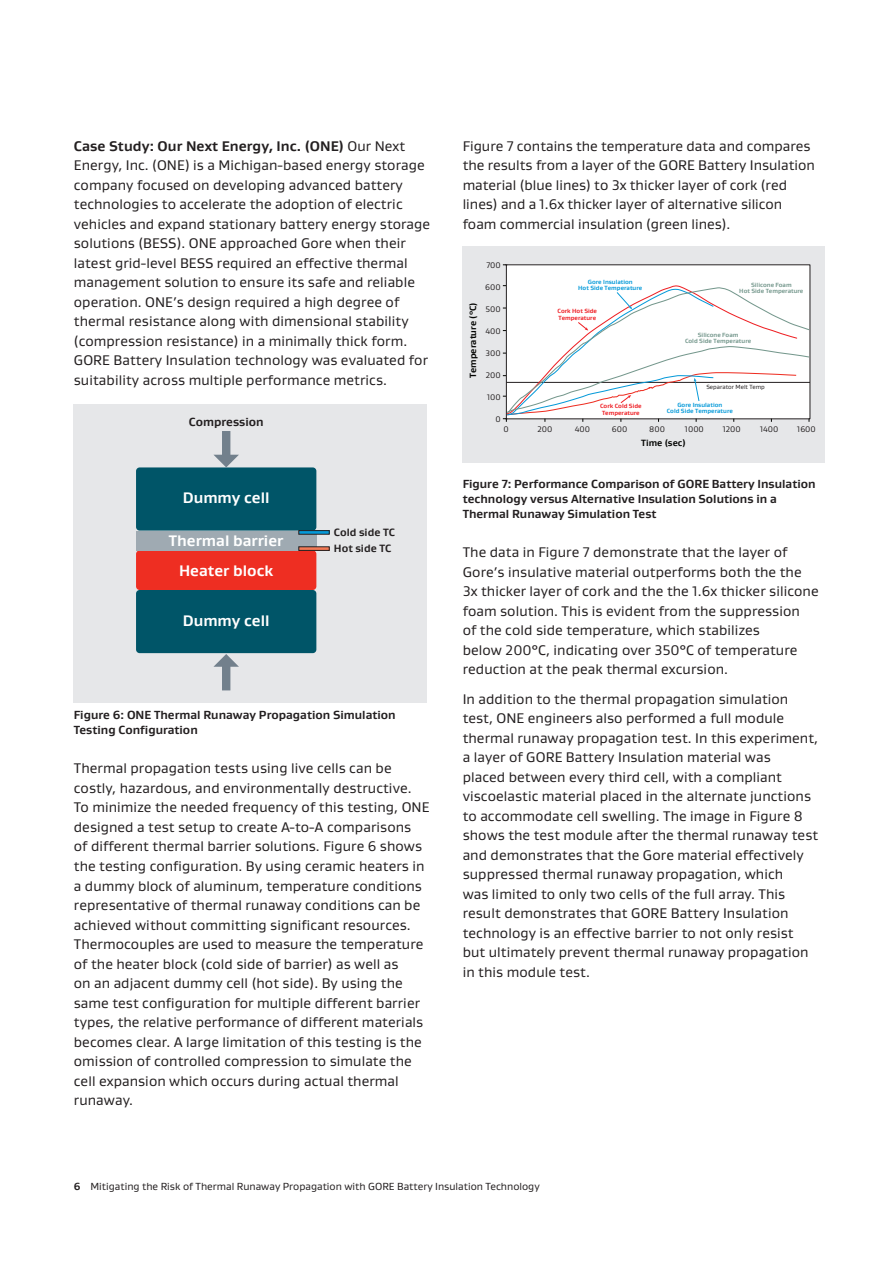
<style>
.page{position:relative;width:893px;height:1263px;background:#fff}
.page>*{position:absolute;margin:0;border:0;box-sizing:border-box;transform-origin:0 0}
.t1{font:700 15.6px "Gore Gustan";color:#fff}
.Body_Text_9_5_13{font:14.25px/19.5px "Gore Gustan";letter-spacing:.005em;color:#231f20}
.figure_numbers{font:700 12px/15px "Gore Gustan";color:#231f20}
.t2{font:700 10.8px/16.4px "Gore Gustan";color:#231f20}
.Legal_Text_7_8_5{font:10.5px "Gore Gustan";color:#231f20}
.t3{font:700 9.3px "Gore Gustan";color:#040503}
.t4{font:8.25px "Gore Gustan";color:#231f20}
.t5{font:700 6.15px/6.1px "Gore Gustan";letter-spacing:-.005em;color:#069ad9;text-align:center}
.t6{font:700 6.15px/6.1px "Gore Gustan";letter-spacing:-.005em;color:#74978c;text-align:center}
.t7{font:700 6.15px/6.1px "Gore Gustan";letter-spacing:-.005em;color:#ee1d23}
.t8{font:6.15px "Gore Gustan";color:#231f20}
.s1{font-weight:700}
</style>
<div class="page">
<div style="left:463px;top:246px;width:362px;height:216px;background:#e6e7e9"></div>
<div style="left:506px;top:265px;width:304px;height:154px;background:#fff"></div>
<svg style="left:503px;top:285px;width:307px;height:137px"></svg>
<div style="left:74px;top:404px;width:353px;height:299px;background:#e6e7e9"></div>
<div style="left:136px;top:467px;width:180px;height:64px;background:#005568;border-radius:4px"></div>
<div style="left:136px;top:590px;width:180px;height:63px;background:#005568;border-radius:4px"></div>
<div style="left:136px;top:550px;width:180px;height:40px;background:#ee2e22;border-radius:4px"></div>
<div style="left:136px;top:531px;width:180px;height:19px;background:#9faab2"></div>
<div style="left:222px;top:665px;width:8px;height:25px;background:#72808c"></div>
<svg style="left:213px;top:654px;width:26px;height:13px"></svg>
<div style="left:222px;top:431px;width:8px;height:25px;background:#72808c"></div>
<svg style="left:214px;top:455px;width:25px;height:12px"></svg>
<div style="left:299px;top:530px;width:30px;height:4px;border:1px solid #231f20"></div>
<p class="Body_Text_9_5_13" style="left:74px;top:136px;width:358px"><span class="s1">Case Study: Our Next Energy, Inc. (ONE)</span> Our Next Energy, Inc. (ONE) is a Michigan-based energy storage company focused on developing advanced battery technologies to accelerate the adoption of electric vehicles and expand stationary battery energy storage solutions (BESS). ONE approached Gore when their latest grid-level BESS required an effective thermal management solution to ensure its safe and reliable operation. ONE’s design required a high degree of thermal resistance along with dimensional stability (compression resistance) in a minimally thick form.<br>GORE Battery Insulation technology was evaluated for suitability across multiple performance metrics.</p>
<p class="figure_numbers" style="left:189px;top:414px;width:76px">Compression</p>
<p class="t1" style="left:183px;top:487px;width:88px">Dummy cell</p>
<p class="t1" style="left:169px;top:530px;width:116px">Thermal barrier</p>
<p class="t1" style="left:179px;top:560px;width:96px">Heater block</p>
<p class="t1" style="left:183px;top:611px;width:88px">Dummy cell</p>
<p class="t2" style="left:334px;top:524px;width:63px">Cold side TC<br>Hot side TC</p>
<p class="figure_numbers" style="left:74px;top:707px;width:323px">Figure 6: ONE Thermal Runaway Propagation Simulation<br>Testing Configuration</p>
<p class="Body_Text_9_5_13" style="left:74px;top:758px;width:357px">Thermal propagation tests using live cells can be costly, hazardous, and environmentally destructive.<br>To minimize the needed frequency of this testing, ONE designed a test setup to create A-to-A comparisons<br>of different thermal barrier solutions. Figure 6 shows the testing configuration. By using ceramic heaters in a dummy block of aluminum, temperature conditions representative of thermal runaway conditions can be achieved without committing significant resources.<br>Thermocouples are used to measure the temperature of the heater block (cold side of barrier) as well as<br>on an adjacent dummy cell (hot side). By using the same test configuration for multiple different barrier types, the relative performance of different materials becomes clear. A large limitation of this testing is the omission of controlled compression to simulate the cell expansion which occurs during actual thermal runaway.</p>
<p class="Body_Text_9_5_13" style="left:463px;top:136px;width:354px">Figure 7 contains the temperature data and compares the results from a layer of the GORE Battery Insulation material (blue lines) to 3x thicker layer of cork (red lines) and a 1.6x thicker layer of alternative silicon foam commercial insulation (green lines).</p>
<p class="t4" style="left:486px;top:259px;width:16px">700</p>
<p class="t4" style="left:485px;top:281px;width:17px">600</p>
<p class="t4" style="left:486px;top:304px;width:17px">500</p>
<p class="t4" style="left:486px;top:326px;width:17px">400</p>
<p class="t4" style="left:486px;top:348px;width:17px">300</p>
<p class="t4" style="left:486px;top:370px;width:17px">200</p>
<p class="t4" style="left:487px;top:392px;width:15px">100</p>
<p class="t4" style="left:496px;top:414px;width:7px">0</p>
<p class="t5" style="left:578px;top:278px;width:66px">Gore Insulation<br>Hot Side Temperature</p>
<p class="t6" style="left:739px;top:281px;width:66px">Silicone Foam<br>Hot Side Temperature</p>
<p class="t6" style="left:685px;top:332px;width:68px">Silicone Foam<br>Cold Side Temperature</p>
<p class="t3" style="left:467px;top:378px;width:77px;rotate:-90deg">Temperature (°C)</p>
<p class="t7" style="left:558px;top:308px;width:41px">Cork Hot Side<br>Temperature</p>
<p class="t8" style="left:706px;top:383px;width:60px">Separator Melt Temp</p>
<p class="t5" style="left:667px;top:402px;width:68px">Gore Insulation<br>Cold Side Temperature</p>
<p class="t7" style="left:600px;top:403px;width:43px;text-align:center">Cork Cold Side<br>Temperature</p>
<p class="t4" style="left:503px;top:424px;width:7px">0</p>
<p class="t4" style="left:537px;top:424px;width:17px">200</p>
<p class="t4" style="left:575px;top:424px;width:17px">400</p>
<p class="t4" style="left:612px;top:424px;width:17px">600</p>
<p class="t4" style="left:649px;top:424px;width:17px">800</p>
<p class="t4" style="left:685px;top:424px;width:20px">1000</p>
<p class="t4" style="left:723px;top:424px;width:20px">1200</p>
<p class="t4" style="left:760px;top:424px;width:20px">1400</p>
<p class="t4" style="left:797px;top:424px;width:20px">1600</p>
<p class="t3" style="left:641px;top:436px;width:46px">Time (sec)</p>
<p class="figure_numbers" style="left:463px;top:476px;width:354px">Figure 7: Performance Comparison of GORE Battery Insulation technology versus Alternative Insulation Solutions in a<br>Thermal Runaway Simulation Test</p>
<p class="Body_Text_9_5_13" style="left:463px;top:542px;width:358px">The data in Figure 7 demonstrate that the layer of Gore’s insulative material outperforms both the the 3x thicker layer of cork and the the 1.6x thicker silicone foam solution. This is evident from the suppression<br>of the cold side temperature, which stabilizes<br>below 200°C, indicating over 350°C of temperature reduction at the peak thermal excursion.</p>
<p class="Body_Text_9_5_13" style="left:463px;top:689px;width:357px">In addition to the thermal propagation simulation test, ONE engineers also performed a full module thermal runaway propagation test. In this experiment, a layer of GORE Battery Insulation material was<br>placed between every third cell, with a compliant viscoelastic material placed in the alternate junctions to accommodate cell swelling. The image in Figure 8 shows the test module after the thermal runaway test and demonstrates that the Gore material effectively suppressed thermal runaway propagation, which<br>was limited to only two cells of the full array. This result demonstrates that GORE Battery Insulation technology is an effective barrier to not only resist but ultimately prevent thermal runaway propagation in this module test.</p>
<p class="Legal_Text_7_8_5" style="left:74px;top:1180px;width:467px"><span class="s1">6</span> Mitigating the Risk of Thermal Runaway Propagation with GORE Battery Insulation Technology</p>
</div>
